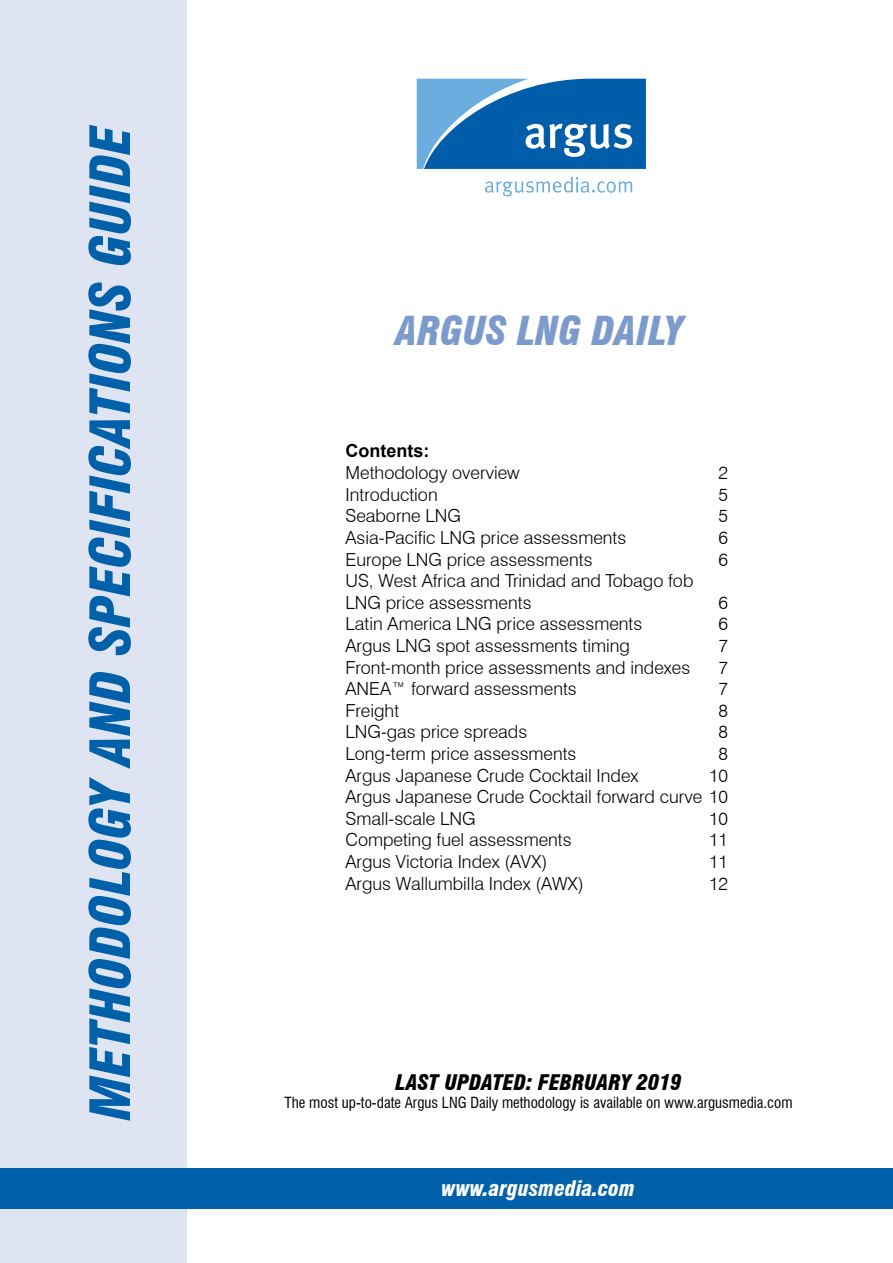
<style>
.page{position:relative;width:893px;height:1263px;background:#fff}
.page>*{position:absolute;margin:0;border:0;box-sizing:border-box;transform-origin:0 0}
.t1{font:italic 900 condensed 54px "Swiss 721 BT";color:#0060a9}
.t2{font:italic 900 condensed 39px "Swiss 721 BT";color:#7c9bcc}
.t3{font:italic 900 condensed 21px "Swiss 721 BT";color:#000}
.t4{font:italic 900 condensed 21px "Swiss 721 BT";color:#fff}
.t5{font:300 18px/21.6px "Swiss 721 BT";color:#000}
.t6{font:700 18px "Arial";color:#000}
.t7{font:condensed 15px "Swiss 721 BT";color:#000}
</style>
<div class="page">
<div style="left:0;top:0;width:186px;height:1263px;background:#dfe4f2"></div>
<div style="left:0;top:1168px;width:893px;height:41px;background:#0060a9"></div>
<svg style="left:417px;top:79px;width:229px;height:90px;background:#2f7dbd"></svg>
<svg style="left:485px;top:177px;width:147px;height:19px"></svg>
<h1 class="t1" style="left:78px;top:1120px;width:997px;rotate:-90deg">Methodology and specifications guide</h1>
<h2 class="t2" style="left:396px;top:307px;width:289px">ARGUS LNG Daily</h2>
<p class="t6" style="left:345px;top:438px;width:85px">Contents:</p>
<p class="t5" style="left:345px;top:462px;width:176px">Methodology overview</p>
<p class="t5" style="left:719px;top:462px;width:11px">2</p>
<p class="t5" style="left:345px;top:483px;width:94px">Introduction</p>
<p class="t5" style="left:719px;top:483px;width:11px">5</p>
<p class="t5" style="left:345px;top:505px;width:117px">Seaborne LNG</p>
<p class="t5" style="left:719px;top:505px;width:11px">5</p>
<p class="t5" style="left:345px;top:526px;width:282px">Asia-Pacific LNG price assessments</p>
<p class="t5" style="left:719px;top:526px;width:11px">6</p>
<p class="t5" style="left:345px;top:548px;width:249px">Europe LNG price assessments</p>
<p class="t5" style="left:719px;top:548px;width:11px">6</p>
<p class="t5" style="left:345px;top:570px;width:349px">US, West Africa and Trinidad and Tobago fob<br>LNG price assessments</p>
<p class="t5" style="left:719px;top:591px;width:11px">6</p>
<p class="t5" style="left:345px;top:613px;width:298px">Latin America LNG price assessments</p>
<p class="t5" style="left:719px;top:613px;width:11px">6</p>
<p class="t5" style="left:345px;top:634px;width:286px">Argus LNG spot assessments timing</p>
<p class="t5" style="left:719px;top:634px;width:11px">7</p>
<p class="t5" style="left:345px;top:656px;width:346px">Front-month price assessments and indexes</p>
<p class="t5" style="left:719px;top:656px;width:11px">7</p>
<p class="t5" style="left:345px;top:678px;width:233px">ANEA™ forward assessments</p>
<p class="t5" style="left:719px;top:678px;width:11px">7</p>
<p class="t5" style="left:345px;top:699px;width:55px">Freight</p>
<p class="t5" style="left:719px;top:699px;width:11px">8</p>
<p class="t5" style="left:345px;top:721px;width:183px">LNG-gas price spreads</p>
<p class="t5" style="left:719px;top:721px;width:11px">8</p>
<p class="t5" style="left:345px;top:742px;width:232px">Long-term price assessments</p>
<p class="t5" style="left:719px;top:742px;width:11px">8</p>
<p class="t5" style="left:345px;top:764px;width:295px">Argus Japanese Crude Cocktail Index</p>
<p class="t5" style="left:345px;top:764px;width:384px;text-align:justify;text-indent:364px">10<br>Argus Japanese Crude Cocktail forward curve 10<br>Small-scale LNG</p>
<p class="t5" style="left:709px;top:807px;width:21px">10</p>
<p class="t5" style="left:345px;top:829px;width:228px">Competing fuel assessments</p>
<p class="t5" style="left:709px;top:829px;width:21px">11</p>
<p class="t5" style="left:345px;top:850px;width:203px">Argus Victoria Index (AVX)</p>
<p class="t5" style="left:709px;top:850px;width:21px">11</p>
<p class="t5" style="left:345px;top:872px;width:240px">Argus Wallumbilla Index (AWX)</p>
<p class="t5" style="left:709px;top:872px;width:21px">12</p>
<p class="t3" style="left:395px;top:1070px;width:288px">Last Updated: February 2019</p>
<p class="t7" style="left:285px;top:1094px;width:509px">The most up-to-date Argus LNG Daily methodology is available on www.argusmedia.com</p>
<p class="t4" style="left:441px;top:1176px;width:195px">www.argusmedia.com</p>
</div>
